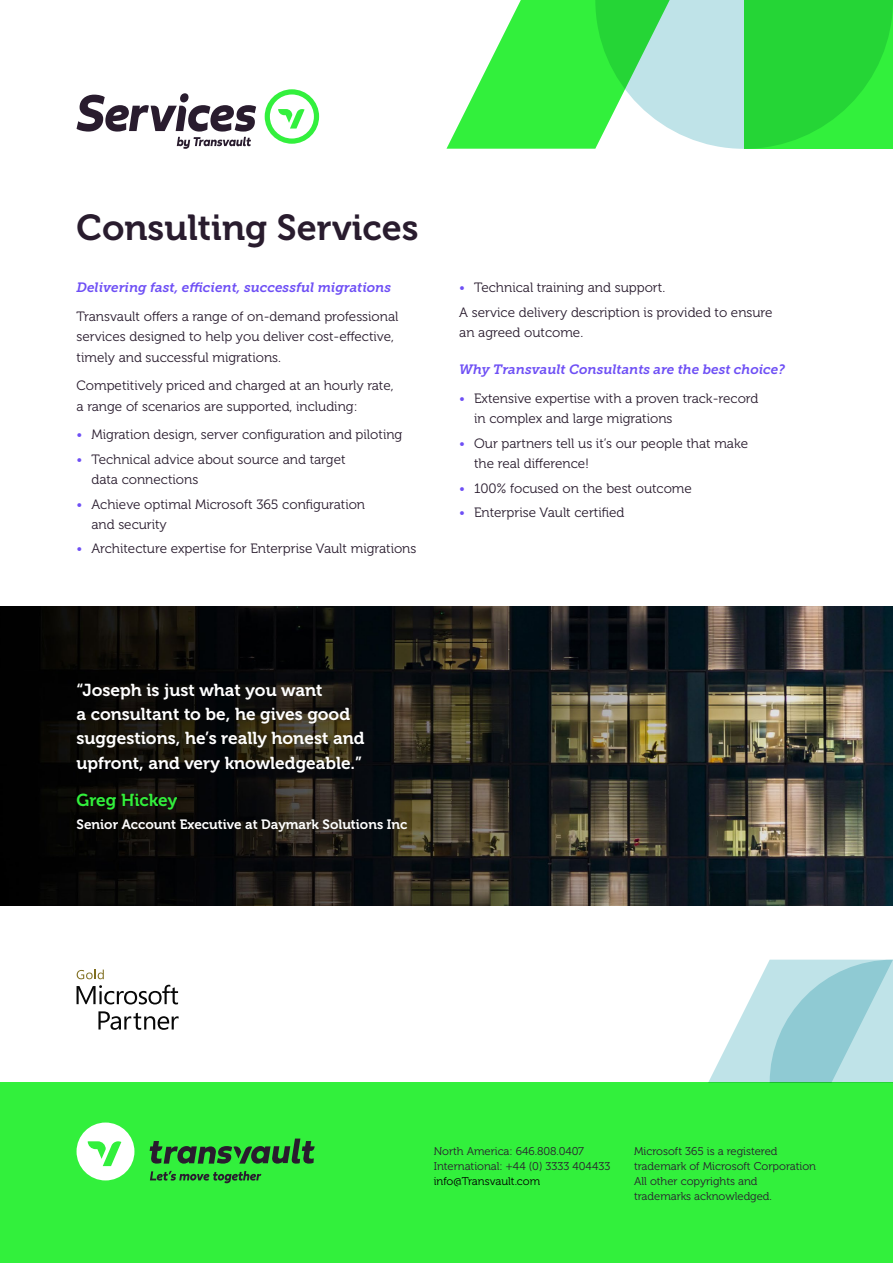
<style>
.page{position:relative;width:893px;height:1263px;background:#fff}
.page>*{position:absolute;margin:0;border:0;box-sizing:border-box;transform-origin:0 0}
.t1{font:36px "Museo 700";color:#291c2e}
.t2{font:17.25px/24.5px "Museo 700";color:#fff}
.t3{font:17.25px "Museo 700";color:#32f03c}
.t4{font:13.5px/20.2px "Museo 300";color:#291c2e}
.t5{font:italic 13.5px "Museo Slab 700";color:#6e4ff5}
.t6{font:13.5px "Museo 700";color:#fff}
.t7{font:11.25px/15px "Museo 300";color:#291c2e}
.t8{font:11.25px "Museo 300";color:#000}
.s1{color:#6e4ff5}
</style>
<div class="page">
<img style="left:0;top:606px;width:893px;height:299px">
<div style="left:0;top:1083px;width:893px;height:180px;background:#32f03c"></div>
<svg style="left:77px;top:1122px;width:57px;height:58px"></svg>
<svg style="left:150px;top:1171px;width:111px;height:12px"></svg>
<svg style="left:150px;top:1138px;width:165px;height:25px"></svg>
<svg style="left:77px;top:985px;width:101px;height:19px"></svg>
<svg style="left:98px;top:1011px;width:81px;height:19px"></svg>
<svg style="left:77px;top:969px;width:27px;height:10px"></svg>
<svg style="left:446px;top:0;width:447px;height:149px;background:#65e676"></svg>
<svg style="left:646px;top:960px;width:247px;height:123px"></svg>
<svg style="left:265px;top:89px;width:54px;height:55px"></svg>
<svg style="left:77px;top:93px;width:179px;height:56px"></svg>
<h1 class="t1" style="left:77px;top:207px;width:344px">Consulting Services</h1>
<p class="t5" style="left:77px;top:280px;width:316px">Delivering fast, efficient, successful migrations</p>
<p class="t4" style="left:77px;top:307px;width:323px">Transvault offers a range of on-demand professional services designed to help you deliver cost-effective, timely and successful migrations.</p>
<p class="t4" style="left:77px;top:376px;width:319px">Competitively priced and charged at an hourly rate, a range of scenarios are supported, including:</p>
<p class="t4" style="left:77px;top:425px;width:327px"><span class="s1">•</span> Migration design, server configuration and piloting</p>
<p class="t4" style="left:91px;top:449px;width:256px;text-indent:-15px"><span class="s1">•</span> Technical advice about source and target data connections</p>
<p class="t4" style="left:91px;top:494px;width:275px;text-indent:-15px"><span class="s1">•</span> Achieve optimal Microsoft 365 configuration and security</p>
<p class="t4" style="left:77px;top:539px;width:341px"><span class="s1">•</span> Architecture expertise for Enterprise Vault migrations</p>
<p class="t4" style="left:459px;top:276px;width:315px;line-height:24.5px"><span class="s1">•</span> Technical training and support.<br>A service delivery description is provided to ensure</p>
<p class="t4" style="left:459px;top:323px;width:126px">an agreed outcome.</p>
<p class="t5" style="left:459px;top:362px;width:327px">Why Transvault Consultants are the best choice?</p>
<p class="t4" style="left:474px;top:389px;width:286px;text-indent:-15px"><span class="s1">•</span> Extensive expertise with a proven track-record in complex and large migrations</p>
<p class="t4" style="left:474px;top:433px;width:275px;text-indent:-15px"><span class="s1">•</span> Our partners tell us it’s our people that make the real difference!</p>
<p class="t4" style="left:459px;top:478px;width:234px"><span class="s1">•</span> 100% focused on the best outcome</p>
<p class="t4" style="left:459px;top:503px;width:167px"><span class="s1">•</span> Enterprise Vault certified</p>
<p class="t2" style="left:77px;top:678px;width:289px">“Joseph is just what you want<br>a consultant to be, he gives good suggestions, he’s really honest and upfront, and very knowledgeable.”</p>
<p class="t3" style="left:77px;top:791px;width:102px">Greg Hickey</p>
<p class="t6" style="left:77px;top:816px;width:332px">Senior Account Executive at Daymark Solutions Inc</p>
<p class="t7" style="left:434px;top:1143px;width:178px">North America: 646.808.0407<br>International: +44 (0) 3333 404433</p>
<p class="t8" style="left:434px;top:1175px;width:108px">info@Transvault.com</p>
<p class="t7" style="left:634px;top:1143px;width:183px">Microsoft 365 is a registered trademark of Microsoft Corporation<br>All other copyrights and trademarks acknowledged.</p>
</div>
